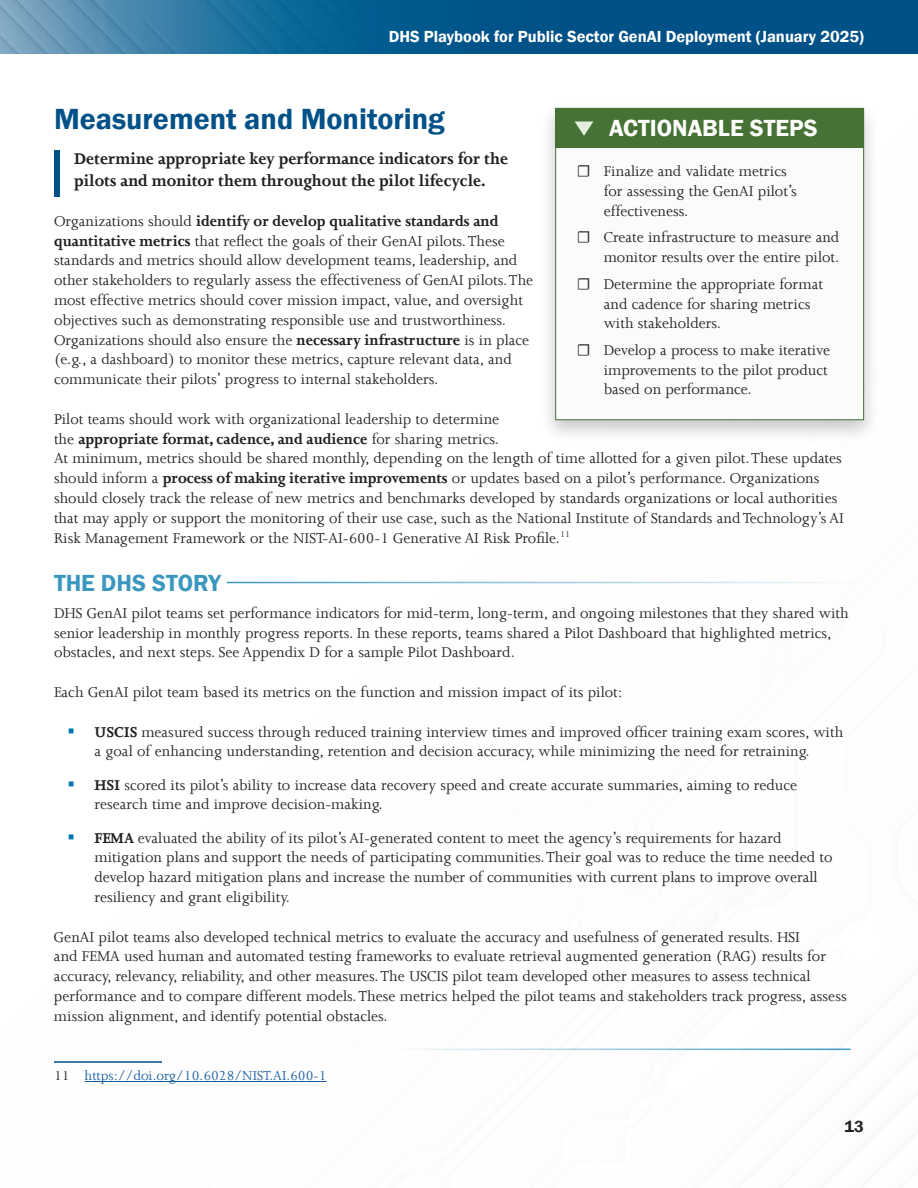
<style>
.page{position:relative;width:918px;height:1188px;background:#fff}
.page>*{position:absolute;margin:0;border:0;box-sizing:border-box;transform-origin:0 0}
.t1{font:600 30px "Franklin Gothic";color:#005187}
.t2{font:600 24px "Franklin Gothic";color:#fff}
.t3{font:600 24px "Franklin Gothic";color:#3b97c0}
.t4{font:700 18px/21.6px "Joanna";color:#231f20}
.t5{font:16.5px/19.8px "Joanna";color:#231f20}
.t6{font:600 16.5px "Franklin Gothic";color:#fff}
.t7{font:600 16.5px "Franklin Gothic";color:#231f20}
.t8{font:15px "Joanna";color:#175d9e}
.s1{font-weight:700}
.s2{font-family:"Minion Pro"}
.s3{color:#231f20}
</style>
<div class="page">
<svg style="left:0;top:0;width:918px;height:54px;background:#166494"></svg>
<div style="left:540px;top:101px;width:339px;height:342px;background:#231f20;opacity:.25"></div>
<div style="left:555px;top:108px;width:309px;height:312px;background:#f9fcfa;border:1px solid #467335"></div>
<hr style="left:54px;top:1061px;width:108px;height:2px;background:#005187">
<div style="left:54px;top:150px;width:5px;height:47px;background:#005187"></div>
<hr style="left:227px;top:582px;width:637px;height:1px;background:#3b97c0">
<hr style="left:389px;top:1049px;width:461px;height:1px;background:#3b97c0">
<hr style="left:85px;top:1081px;width:242px;height:1px;background:#175d9e">
<div style="left:556px;top:108px;width:308px;height:40px;background:#467335"></div>
<svg style="left:575px;top:121px;width:18px;height:15px"></svg>
<p class="t6" style="left:389px;top:26px;width:477px">DHS Playbook for Public Sector GenAI Deployment (January 2025)</p>
<h2 class="t1" style="left:54px;top:101px;width:392px">Measurement and Monitoring</h2>
<p class="t4" style="left:74px;top:147px;width:435px">Determine appropriate key performance indicators for the pilots and monitor them throughout the pilot lifecycle.</p>
<p class="t5" style="left:54px;top:210px;width:481px">Organizations should <span class="s1">identify or develop qualitative standards and quantitative metrics</span> that reflect the goals of their GenAI pilots.These standards and metrics should allow development teams, leadership, and other stakeholders to regularly assess the effectiveness of GenAI pilots.The most effective metrics should cover mission impact, value, and oversight objectives such as demonstrating responsible use and trustworthiness.<br>Organizations should also ensure the <span class="s1">necessary infrastructure</span> is in place (e.g., a dashboard) to monitor these metrics, capture relevant data, and communicate their pilots’ progress to internal stakeholders.</p>
<p class="t5" style="left:54px;top:408px;width:447px">Pilot teams should work with organizational leadership to determine the <span class="s1">appropriate format, cadence, and audience</span> for sharing metrics.</p>
<h3 class="t2" style="left:609px;top:113px;width:210px">ACTIONABLE STEPS</h3>
<p class="t5" style="left:604px;top:161px;width:195px;text-indent:-27px"><span class="s2">☐</span> Finalize and validate metrics for assessing the GenAI pilot’s effectiveness.</p>
<p class="t5" style="left:577px;top:227px;width:264px;text-align:right"><span class="s2">☐</span> Create infrastructure to measure and monitor results over the entire pilot.</p>
<p class="t5" style="left:604px;top:273px;width:221px;text-indent:-27px"><span class="s2">☐</span> Determine the appropriate format and cadence for sharing metrics with stakeholders.</p>
<p class="t5" style="left:604px;top:339px;width:228px;text-indent:-27px"><span class="s2">☐</span> Develop a process to make iterative improvements to the pilot product based on performance.</p>
<p class="t5" style="left:54px;top:448px;width:792px">At minimum, metrics should be shared monthly, depending on the length of time allotted for a given pilot.These updates should inform a <span class="s1">process of making iterative improvements</span> or updates based on a pilot’s performance. Organizations should closely track the release of new metrics and benchmarks developed by standards organizations or local authorities that may apply or support the monitoring of their use case, such as the National Institute of Standards and Technology’s AI Risk Management Framework or the NIST-AI-600-1 Generative AI Risk Profile.<sup>11</sup></p>
<h4 class="t3" style="left:54px;top:568px;width:169px">THE DHS STORY</h4>
<p class="t5" style="left:54px;top:602px;width:796px">DHS GenAI pilot teams set performance indicators for mid-term, long-term, and ongoing milestones that they shared with senior leadership in monthly progress reports. In these reports, teams shared a Pilot Dashboard that highlighted metrics, obstacles, and next steps. See Appendix D for a sample Pilot Dashboard.</p>
<p class="t5" style="left:54px;top:682px;width:570px">Each GenAI pilot team based its metrics on the function and mission impact of its pilot:</p>
<p class="t5" style="left:94px;top:721px;width:750px"><span class="s1">USCIS</span> measured success through reduced training interview times and improved officer training exam scores, with a goal of enhancing understanding, retention and decision accuracy, while minimizing the need for retraining.</p>
<p class="t5" style="left:94px;top:774px;width:704px"><span class="s1">HSI</span> scored its pilot’s ability to increase data recovery speed and create accurate summaries, aiming to reduce research time and improve decision-making.</p>
<p class="t5" style="left:94px;top:827px;width:739px"><span class="s1">FEMA</span> evaluated the ability of its pilot’s AI-generated content to meet the agency’s requirements for hazard mitigation plans and support the needs of participating communities.Their goal was to reduce the time needed to develop hazard mitigation plans and increase the number of communities with current plans to improve overall resiliency and grant eligibility.</p>
<p class="t5" style="left:54px;top:926px;width:794px">GenAI pilot teams also developed technical metrics to evaluate the accuracy and usefulness of generated results. HSI<br>and FEMA used human and automated testing frameworks to evaluate retrieval augmented generation (RAG) results for accuracy, relevancy, reliability, and other measures.The USCIS pilot team developed other measures to assess technical performance and to compare different models.These metrics helped the pilot teams and stakeholders track progress, assess mission alignment, and identify potential obstacles.</p>
<p class="t8" style="left:54px;top:1066px;width:274px"><span class="s3">11</span> https://doi.org/10.6028/NIST.AI.600-1</p>
<p class="t7" style="left:844px;top:1116px;width:21px">13</p>
</div>
